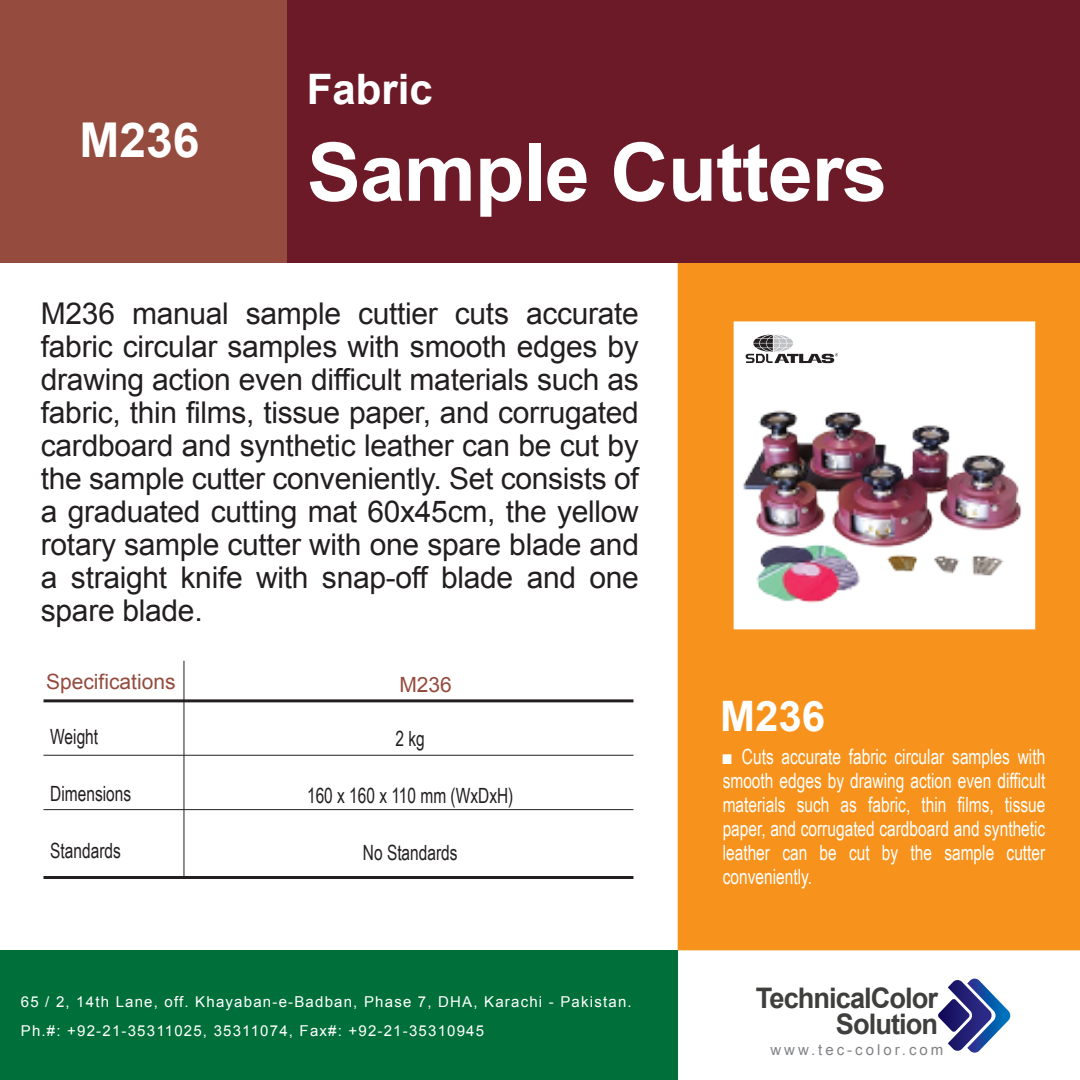
<style>
.page{position:relative;width:1080px;height:1080px;background:#fff}
.page>*{position:absolute;margin:0;border:0;box-sizing:border-box;transform-origin:0 0}
.t1{font:700 81px "Arial";letter-spacing:-.015em;color:#fff}
.t2{font:700 48px "Arial";color:#fff}
.t3{font:700 42px "Arial";color:#fff}
.t4{font:30px/33px "Arial";letter-spacing:-.01em;color:#231f20;text-align:justify}
.t5{font:700 28.2px/25.5px "Arial";letter-spacing:-.035em;color:#3f403e;text-align:right;scale:.96 1}
.t6{font:21px/24px "Arial Narrow";color:#fff;text-align:justify;scale:.9 1}
.t7{font:21px "Arial Narrow";color:#231f20;scale:.9 1}
.t8{font:21px "Arial";color:#954b3e}
.t9{font:15px/28.8px "Arial";letter-spacing:.08em;color:#fff}
.t10{font:15px "Arial";letter-spacing:.2em;color:#808285}
</style>
<div class="page">
<svg style="left:678px;top:262px;width:402px;height:688px;fill:#f7931d"></svg>
<div style="left:275px;top:0;width:805px;height:262px;background:#6c1a28"></div>
<div style="left:0;top:950px;width:678px;height:130px;background:#006f3a"></div>
<svg style="left:938px;top:978px;width:73px;height:75px"></svg>
<div style="left:0;top:0;width:287px;height:262px;background:#954b3e"></div>
<svg style="left:746px;top:334px;width:92px;height:29px"></svg>
<hr style="left:44px;top:699px;width:589px;height:3px;background:#231f20">
<hr style="left:44px;top:755px;width:589px;height:1px;background:#231f20">
<hr style="left:44px;top:809px;width:589px;height:1px;background:#231f20">
<hr style="left:44px;top:876px;width:589px;height:3px;background:#231f20">
<hr style="left:183px;top:661px;width:1px;height:217px;background:#231f20">
<img style="left:742px;top:363px;width:280px;height:279px">
<h2 class="t2" style="left:79px;top:108px;width:122px">M236</h2>
<h3 class="t3" style="left:307px;top:61px;width:128px">Fabric</h3>
<h1 class="t1" style="left:307px;top:118px;width:582px">Sample Cutters</h1>
<p class="t4" style="left:41px;top:297px;width:600px">M236 manual sample cuttier cuts accurate fabric circular samples with smooth edges by drawing action even difficult materials such as fabric, thin films, tissue paper, and corrugated cardboard and synthetic leather can be cut by the sample cutter conveniently. Set consists of a graduated cutting mat 60x45cm, the yellow rotary sample cutter with one spare blade and a straight knife with snap-off blade and one spare blade.</p>
<p class="t8" style="left:46px;top:668px;width:131px">Specifications</p>
<p class="t8" style="left:399px;top:671px;width:54px">M236</p>
<p class="t7" style="left:50px;top:721px;width:55px">Weight</p>
<p class="t7" style="left:50px;top:778px;width:91px">Dimensions</p>
<p class="t7" style="left:50px;top:835px;width:80px">Standards</p>
<p class="t7" style="left:396px;top:723px;width:34px">2 kg</p>
<p class="t7" style="left:307px;top:780px;width:231px">160 x 160 x 110 mm (WxDxH)</p>
<p class="t7" style="left:363px;top:837px;width:107px">No Standards</p>
<h3 class="t3" style="left:720px;top:688px;width:107px">M236</h3>
<p class="t6" style="left:723px;top:744px;width:360px">■ Cuts accurate fabric circular samples with smooth edges by drawing action even difficult materials such as fabric, thin films, tissue paper, and corrugated cardboard and synthetic leather can be cut by the sample cutter conveniently.</p>
<p class="t9" style="left:21px;top:987px;width:612px">65 / 2, 14th Lane, off. Khayaban-e-Badban, Phase 7, DHA, Karachi - Pakistan.<br>Ph.#: +92-21-35311025, 35311074, Fax#: +92-21-35310945</p>
<p class="t5" style="left:756px;top:986px;width:191px">TechnicalColor<br>Solution</p>
<p class="t10" style="left:770px;top:1040px;width:175px">www.tec-color.com</p>
</div>
